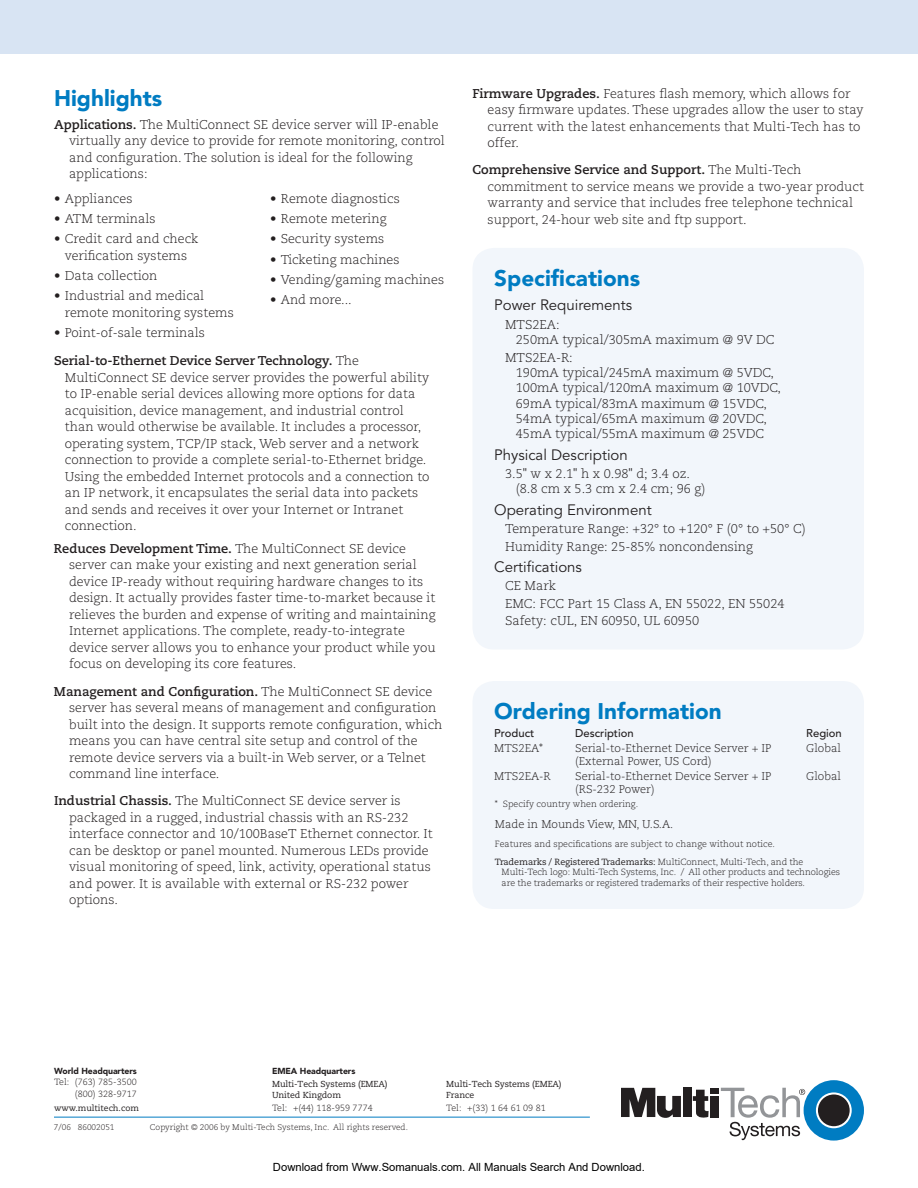
<style>
.page{position:relative;width:918px;height:1188px;background:#fff}
.page>*{position:absolute;margin:0;border:0;box-sizing:border-box;transform-origin:0 0}
.t1{font:900 22.5px "Avenir";color:#007cc2}
.t2{font:15px "Avenir";color:#231f20}
.t3{font:300 12.75px/16.5px "Caecilia";color:#231f20}
.t4{font:300 11.25px "Caecilia";color:#231f20}
.t5{font:11.25px "Arial";color:#000}
.t6{font:500 11.25px "Avenir";color:#231f20}
.t7{font:300 9px/11.2px "Caecilia";letter-spacing:-.01em;color:#231f20}
.t8{font:8.7px/10.5px "Caecilia";letter-spacing:-.01em;color:#231f20}
.t9{font:900 8.7px "Avenir";letter-spacing:-.01em;color:#231f20}
.t10{font:8.55px "Caecilia";color:#231f20}
.t11{font:300 8.25px "Caecilia";color:#231f20}
.s1{font-weight:700}
.s2{font-weight:400}
</style>
<div class="page">
<div style="left:0;top:0;width:918px;height:54px;background:#d8e4f3"></div>
<hr style="left:54px;top:1117px;width:536px;height:1px;background:#007cc2">
<div style="left:804px;top:1080px;width:60px;height:61px;background:#007cc2;border-radius:50%"></div>
<svg style="left:816px;top:1092px;width:36px;height:36px"></svg>
<div style="left:818px;top:1095px;width:32px;height:31px;background:#231f20;border-radius:50%"></div>
<div style="left:683px;top:1088px;width:9px;height:29px;background:#231f20"></div>
<div style="left:710px;top:1096px;width:9px;height:21px;background:#231f20"></div>
<div style="left:710px;top:1088px;width:9px;height:5px;background:#231f20"></div>
<svg style="left:621px;top:1088px;width:60px;height:30px"></svg>
<svg style="left:693px;top:1090px;width:16px;height:28px"></svg>
<svg style="left:721px;top:1088px;width:84px;height:52px"></svg>
<div style="left:473px;top:681px;width:391px;height:228px;background:#f2f6fb"></div>
<div style="left:473px;top:248px;width:391px;height:401px;background:#f2f6fb"></div>
<p class="t3" style="left:488px;top:85px;width:378px;text-indent:-15px"><span class="s1">Firmware Upgrades.</span> Features flash memory, which allows for easy firmware updates. These upgrades allow the user to stay current with the latest enhancements that Multi-Tech has to offer.</p>
<p class="t3" style="left:488px;top:162px;width:378px;text-indent:-15px"><span class="s1">Comprehensive Service and Support.</span> The Multi-Tech commitment to service means we provide a two-year product warranty and service that includes free telephone technical support, 24-hour web site and ftp support.</p>
<h1 class="t1" style="left:54px;top:84px;width:110px">Highlights</h1>
<p class="t3" style="left:69px;top:116px;width:377px;text-indent:-15px"><span class="s1">Applications.</span> The MultiConnect SE device server will IP-enable virtually any device to provide for remote monitoring, control and configuration. The solution is ideal for the following applications:</p>
<p class="t3" style="left:270px;top:191px;width:131px">• Remote diagnostics</p>
<p class="t3" style="left:270px;top:211px;width:118px">• Remote metering</p>
<p class="t3" style="left:270px;top:231px;width:116px">• Security systems</p>
<p class="t3" style="left:270px;top:251px;width:131px">• Ticketing machines</p>
<p class="t3" style="left:270px;top:272px;width:176px">• Vending/gaming machines</p>
<p class="t3" style="left:270px;top:292px;width:83px">• And more...</p>
<p class="t3" style="left:54px;top:191px;width:80px">• Appliances</p>
<p class="t3" style="left:54px;top:211px;width:103px">• ATM terminals</p>
<p class="t3" style="left:54px;top:231px;width:146px;text-align:center">• Credit card and check verification systems</p>
<p class="t3" style="left:54px;top:268px;width:105px">• Data collection</p>
<p class="t3" style="left:65px;top:288px;width:171px;text-indent:-11px">• Industrial and medical remote monitoring systems</p>
<p class="t3" style="left:54px;top:325px;width:152px">• Point-of-sale terminals</p>
<h1 class="t1" style="left:494px;top:265px;width:147px">Specifications</h1>
<p class="t2" style="left:494px;top:297px;width:140px">Power Requirements</p>
<p class="t3" style="left:516px;top:317px;width:260px;line-height:15.3px;text-indent:-11px">MTS2EA:<br>250mA typical/305mA maximum @ 9V DC</p>
<p class="t3" style="left:516px;top:350px;width:267px;line-height:15.3px;text-indent:-11px">MTS2EA-R:<br>190mA typical/245mA maximum @ 5VDC,<br>100mA typical/120mA maximum @ 10VDC,<br>69mA typical/83mA maximum @ 15VDC,<br>54mA typical/65mA maximum @ 20VDC,<br>45mA typical/55mA maximum @ 25VDC</p>
<p class="t2" style="left:494px;top:446px;width:135px">Physical Description</p>
<p class="t3" style="left:516px;top:466px;width:191px;line-height:15.3px;text-indent:-11px">3.5" w x 2.1" h x 0.98" d; 3.4 oz. (8.8 cm x 5.3 cm x 2.4 cm; 96 g)</p>
<p class="t2" style="left:494px;top:501px;width:159px">Operating Environment</p>
<p class="t3" style="left:505px;top:520px;width:302px;line-height:17.4px">Temperature Range: +32° to +120° F (0° to +50° C)<br>Humidity Range: 25-85% noncondensing</p>
<p class="t2" style="left:494px;top:558px;width:89px">Certifications</p>
<p class="t3" style="left:505px;top:578px;width:281px;line-height:17.4px">CE Mark<br>EMC: FCC Part 15 Class A, EN 55022, EN 55024<br>Safety: cUL, EN 60950, UL 60950</p>
<p class="t3" style="left:65px;top:353px;width:366px;text-indent:-11px"><span class="s1">Serial-to-Ethernet Device Server Technology.</span> The MultiConnect SE device server provides the powerful ability to IP-enable serial devices allowing more options for data acquisition, device management, and industrial control than would otherwise be available. It includes a processor, operating system, TCP/IP stack, Web server and a network connection to provide a complete serial-to-Ethernet bridge.<br>Using the embedded Internet protocols and a connection to an IP network, it encapsulates the serial data into packets and sends and receives it over your Internet or Intranet connection.</p>
<p class="t3" style="left:69px;top:540px;width:368px;text-indent:-15px"><span class="s1">Reduces Development Time.</span> The MultiConnect SE device server can make your existing and next generation serial device IP-ready without requiring hardware changes to its design. It actually provides faster time-to-market because it relieves the burden and expense of writing and maintaining Internet applications. The complete, ready-to-integrate device server allows you to enhance your product while you focus on developing its core features.</p>
<p class="t3" style="left:69px;top:683px;width:375px;text-indent:-15px"><span class="s1">Management and Configuration.</span> The MultiConnect SE device server has several means of management and configuration built into the design. It supports remote configuration, which means you can have central site setup and control of the remote device servers via a built-in Web server, or a Telnet command line interface.</p>
<p class="t3" style="left:69px;top:793px;width:365px;text-indent:-15px"><span class="s1">Industrial Chassis.</span> The MultiConnect SE device server is packaged in a rugged, industrial chassis with an RS-232 interface connector and 10/100BaseT Ethernet connector. It can be desktop or panel mounted. Numerous LEDs provide visual monitoring of speed, link, activity, operational status and power. It is available with external or RS-232 power options.</p>
<p class="t7" style="left:495px;top:799px;width:145px">* Specify country when ordering.</p>
<h1 class="t1" style="left:494px;top:698px;width:229px">Ordering Information</h1>
<p class="t6" style="left:494px;top:727px;width:42px">Product</p>
<p class="t6" style="left:575px;top:727px;width:60px">Description</p>
<p class="t6" style="left:806px;top:727px;width:37px">Region</p>
<p class="t4" style="left:494px;top:741px;width:50px">MTS2EA*</p>
<p class="t4" style="left:575px;top:741px;width:198px">Serial-to-Ethernet Device Server + IP</p>
<p class="t4" style="left:806px;top:741px;width:36px">Global</p>
<p class="t4" style="left:575px;top:755px;width:138px">(External Power, US Cord)</p>
<p class="t4" style="left:494px;top:769px;width:58px">MTS2EA-R</p>
<p class="t4" style="left:575px;top:769px;width:198px">Serial-to-Ethernet Device Server + IP</p>
<p class="t4" style="left:806px;top:769px;width:36px">Global</p>
<p class="t4" style="left:575px;top:783px;width:81px">(RS-232 Power)</p>
<p class="t4" style="left:495px;top:817px;width:180px">Made in Mounds View, MN, U.S.A.</p>
<p class="t7" style="left:495px;top:835px;width:310px;line-height:18px">Features and specifications are subject to change without notice.<br><span class="s2">Trademarks / Registered Trademarks:</span> MultiConnect, Multi-Tech, and the</p>
<p class="t7" style="left:502px;top:867px;width:340px;line-height:10.5px">Multi-Tech logo: Multi-Tech Systems, Inc. / All other products and technologies are the trademarks or registered trademarks of their respective holders.</p>
<p class="t9" style="left:54px;top:1066px;width:84px">World Headquarters</p>
<p class="t7" style="left:54px;top:1077px;width:84px;text-align:right">Tel: (763) 785-3500 (800) 328-9717</p>
<p class="t10" style="left:54px;top:1103px;width:87px">www.multitech.com</p>
<p class="t9" style="left:272px;top:1066px;width:85px">EMEA Headquarters</p>
<p class="t8" style="left:272px;top:1079px;width:117px">Multi-Tech Systems (EMEA)<br>United Kingdom</p>
<p class="t7" style="left:272px;top:1102px;width:102px">Tel: +(44) 118-959 7774</p>
<p class="t11" style="left:54px;top:1122px;width:62px">7/06 86002051</p>
<p class="t11" style="left:150px;top:1122px;width:259px">Copyright © 2006 by Multi-Tech Systems, Inc. All rights reserved.</p>
<p class="t8" style="left:446px;top:1079px;width:117px">Multi-Tech Systems (EMEA)<br>France</p>
<p class="t7" style="left:446px;top:1102px;width:101px">Tel: +(33) 1 64 61 09 81</p>
<p class="t5" style="left:273px;top:1160px;width:373px">Download from Www.Somanuals.com. All Manuals Search And Download.</p>
</div>
